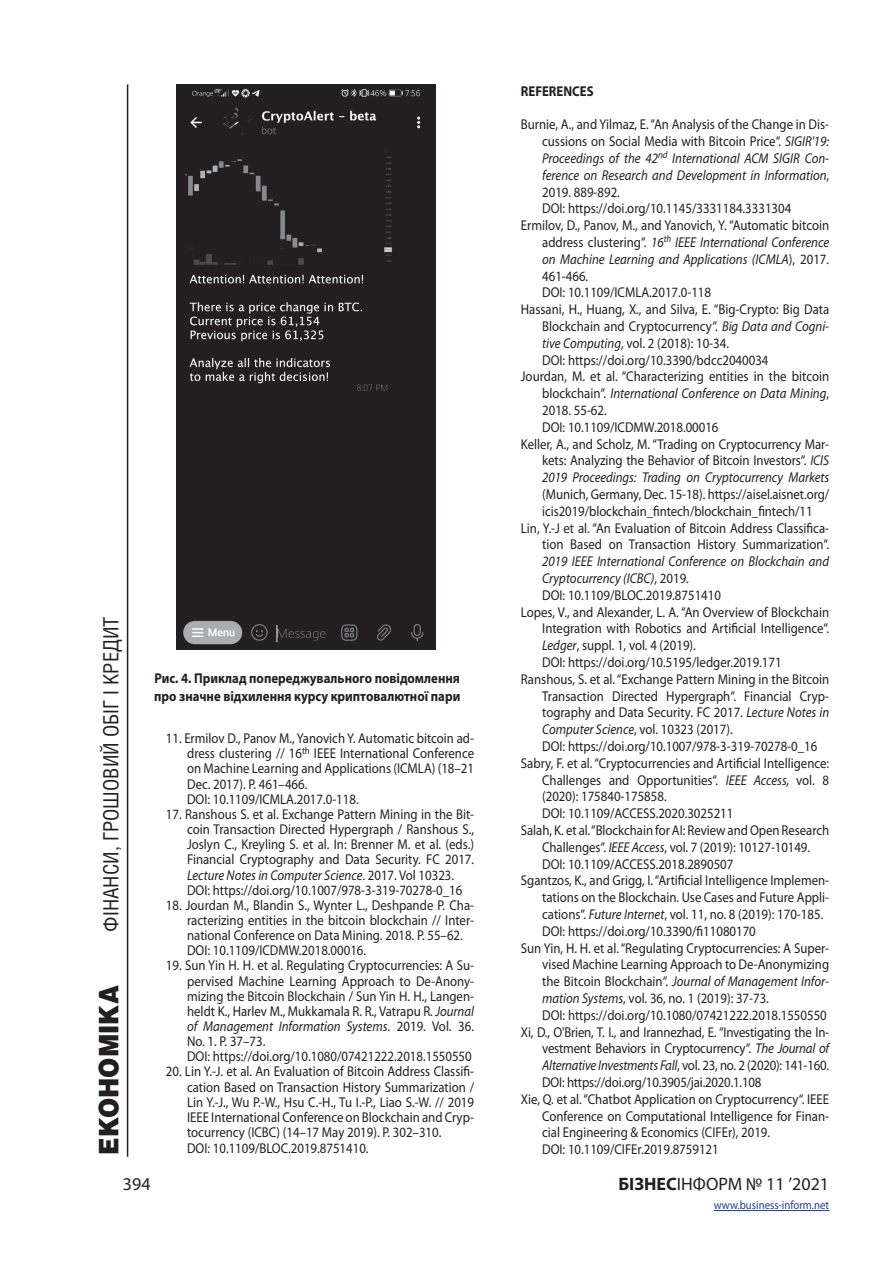
<style>
.page{position:relative;width:893px;height:1263px;background:#fff}
.page>*{position:absolute;margin:0;border:0;box-sizing:border-box;transform-origin:0 0}
.t1{font:900 27px "Helios";color:#231f20;scale:.9 1}
.t2{font:21px "Helios Cond";color:#231f20}
.t3{font:18px "Myriad Pro";color:#231f20}
.Literat{font:14.25px/16.8px "Myriad Pro";color:#231f20;text-align:justify;scale:.9 1}
.Title_table{font:700 14.25px/17.1px "Myriad Pro";color:#231f20;scale:.9 1}
.Literat-2{font:700 14.25px "Myriad Pro";color:#231f20;scale:.9 1}
.t4{font:12px "Myriad Pro";color:#253f8e;scale:.9 1}
.s1{font-style:italic}
.s2{font-weight:700}
</style>
<div class="page">
<hr style="left:127px;top:84px;width:1px;height:1073px;background:#231f20">
<hr style="left:714px;top:1210px;width:115px;height:1px;background:#253f8e">
<div style="left:177px;top:84px;width:258px;height:566px;background:#231f20"></div>
<h2 class="t2" style="left:98px;top:931px;width:316px;rotate:-90deg">ФІНАНСИ, ГРОШОВИЙ ОБІГ І КРЕДИТ</h2>
<h1 class="t1" style="left:92px;top:1154px;width:189px;rotate:-90deg">ЕКОНОМІКА</h1>
<p class="Title_table" style="left:154px;top:670px;width:342px">Рис. 4. Приклад попереджувального повідомлення про значне відхилення курсу криптовалютної пари</p>
<p class="Literat" style="left:187px;top:730px;width:320px;line-height:15.1px;text-indent:-21px">11. Ermilov D., Panov M., Yanovich Y. Automatic bitcoin ad&shy;dress clustering // 16<sup>th</sup> IEEE International Conference on Machine Learning and Applications (ICMLA) (18–21<br>Dec. 2017). P. 461–466.</p>
<p class="Literat" style="left:187px;top:790px;width:192px">DOI: 10.1109/ICMLA.2017.0-118.</p>
<p class="Literat" style="left:187px;top:806px;width:320px;line-height:15.1px;text-indent:-21px">17. Ranshous S. et al. Exchange Pattern Mining in the Bit&shy;coin Transaction Directed Hypergraph / Ranshous S., Joslyn C., Kreyling S. et al. In: Brenner M. et al. (eds.)<br>Financial Cryptography and Data Security. FC 2017.<br><span class="s1">Lecture Notes in Computer Science</span>. 2017. Vol 10323.</p>
<p class="Literat" style="left:187px;top:881px;width:307px">DOI: https://doi.org/10.1007/978-3-319-70278-0_16</p>
<p class="Literat" style="left:187px;top:897px;width:320px;line-height:15.1px;text-indent:-21px">18. Jourdan M., Blandin S., Wynter L., Deshpande P. Cha&shy;racterizing entities in the bitcoin blockchain // Inter&shy;national Conference on Data Mining. 2018. P. 55–62.</p>
<p class="Literat" style="left:187px;top:942px;width:200px">DOI: 10.1109/ICDMW.2018.00016.</p>
<p class="Literat" style="left:187px;top:958px;width:320px;line-height:15.1px;text-indent:-21px">19. Sun Yin H. H. et al. Regulating Cryptocurrencies: A Su&shy;pervised Machine Learning Approach to De-Anony&shy;mizing the Bitcoin Blockchain / Sun Yin H. H., Langen&shy;heldt K., Harlev M., Mukkamala R. R., Vatrapu R. <span class="s1">Journal of Management Information Systems</span>. 2019. Vol. 36.<br>No. 1. P. 37–73.</p>
<p class="Literat" style="left:187px;top:1048px;width:318px">DOI: https://doi.org/10.1080/07421222.2018.1550550</p>
<p class="Literat" style="left:187px;top:1064px;width:320px;line-height:15.1px;text-indent:-21px">20. Lin Y.-J. et al. An Evaluation of Bitcoin Address Classifi&shy;cation Based on Transaction History Summarization / Lin Y.-J., Wu P.-W., Hsu C.-H., Tu I.-P., Liao S.-W. // 2019<br>IEEE International Conference on Blockchain and Cryp&shy;tocurrency (ICBC) (14–17 May 2019). P. 302–310.</p>
<p class="Literat" style="left:187px;top:1139px;width:203px">DOI: 10.1109/BLOC.2019.8751410.</p>
<p class="t3" style="left:123px;top:1173px;width:29px">394</p>
<p class="Literat-2" style="left:521px;top:82px;width:82px">REFERENCES</p>
<p class="Literat" style="left:542px;top:116px;width:320px;text-indent:-21px">Burnie, A., and Yilmaz, E. “An Analysis of the Change in Dis&shy;cussions on Social Media with Bitcoin Price“. <span class="s1">SIGIR'19:<br>Proceedings of the 42</span><sup>nd</sup> <span class="s1">International ACM SIGIR Con&shy;ference on Research and Development in Information</span>, 2019. 889-892.</p>
<p class="Literat" style="left:542px;top:200px;width:278px">DOI: https://doi.org/10.1145/3331184.3331304</p>
<p class="Literat" style="left:542px;top:217px;width:320px;text-indent:-21px">Ermilov, D., Panov, M., and Yanovich, Y. “Automatic bitcoin address clustering“. <span class="s1">16</span><sup>th</sup> <span class="s1">IEEE International Conference on Machine Learning and Applications (ICMLA</span>), 2017.<br>461-466.</p>
<p class="Literat" style="left:542px;top:284px;width:189px">DOI: 10.1109/ICMLA.2017.0-118</p>
<p class="Literat" style="left:542px;top:301px;width:320px;text-indent:-21px">Hassani, H., Huang, X., and Silva, E. “Big-Crypto: Big Data Blockchain and Cryptocurrency“. <span class="s1">Big Data and Cogni&shy;tive Computing</span>, vol. 2 (2018): 10-34.</p>
<p class="Literat" style="left:542px;top:351px;width:253px">DOI: https://doi.org/10.3390/bdcc2040034</p>
<p class="Literat" style="left:542px;top:368px;width:320px;text-indent:-21px">Jourdan, M. et al. “Characterizing entities in the bitcoin blockchain“. <span class="s1">International Conference on Data Mining</span>, 2018. 55-62.</p>
<p class="Literat" style="left:542px;top:418px;width:197px">DOI: 10.1109/ICDMW.2018.00016</p>
<p class="Literat" style="left:542px;top:435px;width:320px;text-indent:-21px">Keller, A., and Scholz, M. “Trading on Cryptocurrency Mar&shy;kets: Analyzing the Behavior of Bitcoin Investors“. <span class="s1">ICIS 2019 Proceedings: Trading on Cryptocurrency Markets </span>(Munich, Germany, Dec. 15-18). https://aisel.aisnet.org/ icis2019/blockchain_fintech/blockchain_fintech/11</p>
<p class="Literat" style="left:542px;top:519px;width:320px;text-indent:-21px">Lin, Y.-J et al. “An Evaluation of Bitcoin Address Classifica&shy;tion Based on Transaction History Summarization“.<br><span class="s1">2019 IEEE International Conference on Blockchain and Cryptocurrency (ICBC)</span>, 2019.</p>
<p class="Literat" style="left:542px;top:586px;width:200px">DOI: 10.1109/BLOC.2019.8751410</p>
<p class="Literat" style="left:542px;top:603px;width:320px;text-indent:-21px">Lopes, V., and Alexander, L. A. “An Overview of Blockchain Integration with Robotics and Artificial Intelligence“.<br><span class="s1">Ledger</span>, suppl. 1, vol. 4 (2019).</p>
<p class="Literat" style="left:542px;top:654px;width:268px">DOI: https://doi.org/10.5195/ledger.2019.171</p>
<p class="Literat" style="left:542px;top:670px;width:320px;text-indent:-21px">Ranshous, S. et al. “Exchange Pattern Mining in the Bitcoin Transaction Directed Hypergraph“. Financial Cryp&shy;tography and Data Security. FC 2017. <span class="s1">Lecture Notes in Computer Science</span>, vol. 10323 (2017).</p>
<p class="Literat" style="left:542px;top:738px;width:307px">DOI: https://doi.org/10.1007/978-3-319-70278-0_16</p>
<p class="Literat" style="left:542px;top:754px;width:320px;text-indent:-21px">Sabry, F. et al. “Cryptocurrencies and Artificial Intelligence:<br>Challenges and Opportunities“. <span class="s1">IEEE Access,</span> vol. 8 (2020): 175840-175858.</p>
<p class="Literat" style="left:542px;top:805px;width:214px">DOI: 10.1109/ACCESS.2020.3025211</p>
<p class="Literat" style="left:521px;top:822px;width:344px;text-align:center">Salah, K. et al. “Blockchain for AI: Review and Open Research<br>Challenges“. <span class="s1">IEEE Access</span>, vol. 7 (2019): 10127-10149.</p>
<p class="Literat" style="left:542px;top:855px;width:214px">DOI: 10.1109/ACCESS.2018.2890507</p>
<p class="Literat" style="left:542px;top:872px;width:320px;text-indent:-21px">Sgantzos, K., and Grigg, I. “Artificial Intelligence Implemen&shy;tations on the Blockchain. Use Cases and Future Appli&shy;cations“. <span class="s1">Future Internet</span>, vol. 11, no. 8 (2019): 170-185.</p>
<p class="Literat" style="left:542px;top:922px;width:239px">DOI: https://doi.org/10.3390/fi11080170</p>
<p class="Literat" style="left:542px;top:939px;width:320px;text-indent:-21px">Sun Yin, H. H. et al. “Regulating Cryptocurrencies: A Super&shy;vised Machine Learning Approach to De-Anonymizing the Bitcoin Blockchain“. <span class="s1">Journal of Management Infor&shy;mation Systems</span>, vol. 36, no. 1 (2019): 37-73.</p>
<p class="Literat" style="left:542px;top:1006px;width:318px">DOI: https://doi.org/10.1080/07421222.2018.1550550</p>
<p class="Literat" style="left:542px;top:1023px;width:320px;text-indent:-21px">Xi, D., O'Brien, T. I., and Irannezhad, E. “Investigating the In&shy;vestment Behaviors in Cryptocurrency“. <span class="s1">The Journal of Alternative Investments Fall</span>, vol. 23, no. 2 (2020): 141-160.<br>DOI: https://doi.org/10.3905/jai.2020.1.108</p>
<p class="Literat" style="left:542px;top:1090px;width:320px;text-indent:-21px">Xie, Q. et al. “Chatbot Application on Cryptocurrency“. IEEE Conference on Computational Intelligence for Finan&shy;cial Engineering &amp; Economics (CIFEr), 2019.</p>
<p class="Literat" style="left:542px;top:1141px;width:198px">DOI: 10.1109/CIFEr.2019.8759121</p>
<p class="t3" style="left:618px;top:1173px;width:212px"><span class="s2">БІЗНЕС</span>ІНФОРМ № 11 ’2021</p>
<p class="t4" style="left:714px;top:1198px;width:130px">www.business-inform.net</p>
</div>
